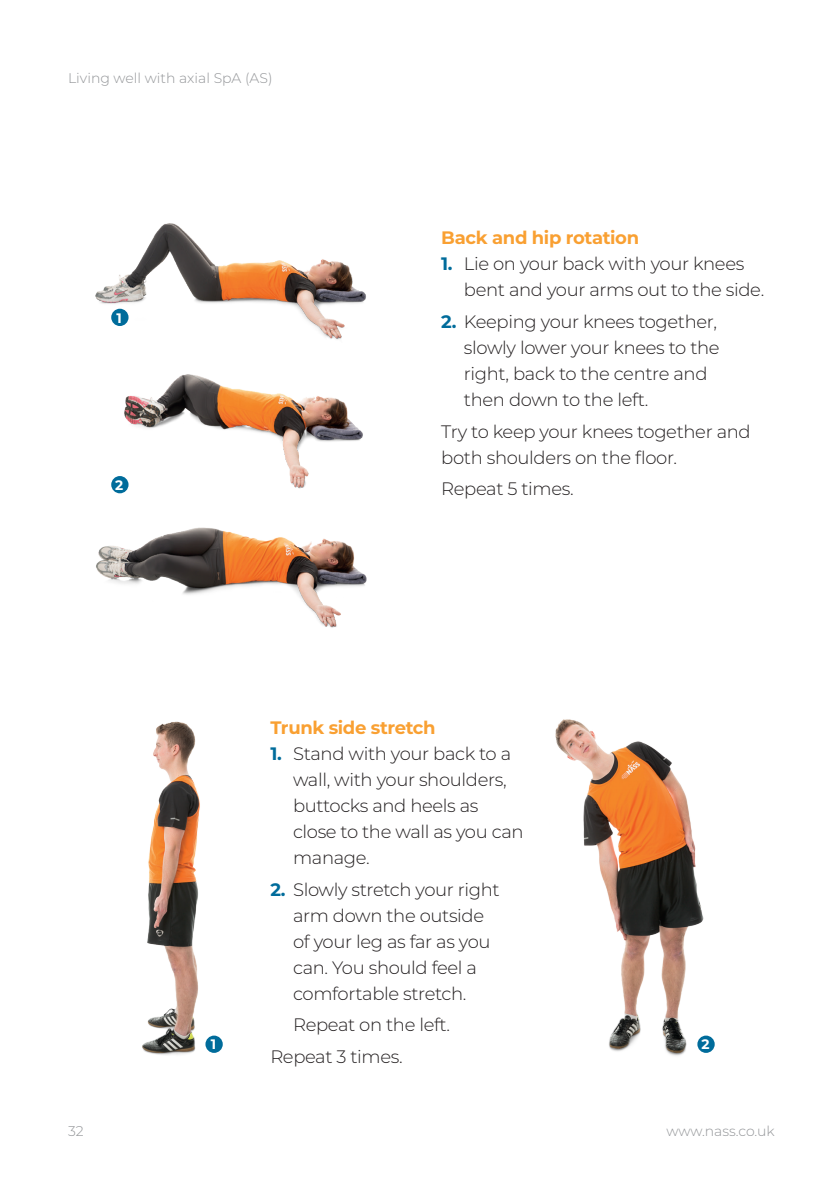
<style>
.page{position:relative;width:840px;height:1191px;background:#fff}
.page>*{position:absolute;margin:0;border:0;box-sizing:border-box;transform-origin:0 0}
.t1{font:300 18px/26px "Montserrat";letter-spacing:-.02em;color:#231f20}
.t2{font:700 18px "Montserrat";letter-spacing:-.02em;color:#f9a032}
.t3{font:300 14px "Montserrat";color:#939598}
.t4{font:700 13.8px "Montserrat";color:#fff}
.s1{font-weight:700;color:#006c9b}
</style>
<div class="page">
<img style="left:95px;top:223px;width:271px;height:117px">
<img style="left:122px;top:374px;width:241px;height:119px">
<img style="left:96px;top:527px;width:271px;height:101px">
<img style="left:555px;top:719px;width:149px;height:337px">
<img style="left:142px;top:721px;width:69px;height:334px">
<div style="left:111px;top:309px;width:17px;height:17px;background:#006c9b;border-radius:50%"></div>
<div style="left:111px;top:476px;width:17px;height:17px;background:#006c9b;border-radius:50%"></div>
<div style="left:205px;top:1035px;width:18px;height:18px;background:#006c9b;border-radius:50%"></div>
<div style="left:697px;top:1035px;width:17px;height:18px;background:#006c9b;border-radius:50%"></div>
<p class="t3" style="left:68px;top:69px;width:206px">Living well with axial SpA (AS)</p>
<p class="t4" style="left:116px;top:308px;width:7px">1</p>
<p class="t4" style="left:115px;top:475px;width:10px">2</p>
<p class="t2" style="left:441px;top:225px;width:199px">Back and hip rotation</p>
<p class="t1" style="left:463px;top:250px;width:301px;text-indent:-23px"><span class="s1">1.</span> Lie on your back with your knees bent and your arms out to the side.</p>
<p class="t1" style="left:463px;top:308px;width:257px;text-indent:-23px"><span class="s1">2.</span> Keeping your knees together, slowly lower your knees to the right, back to the centre and then down to the left.</p>
<p class="t1" style="left:441px;top:418px;width:311px">Try to keep your knees together and both shoulders on the floor.</p>
<p class="t1" style="left:441px;top:475px;width:134px">Repeat 5 times.</p>
<p class="t2" style="left:270px;top:714px;width:167px">Trunk side stretch</p>
<p class="t1" style="left:293px;top:740px;width:232px;text-indent:-23px"><span class="s1">1.</span> Stand with your back to a wall, with your shoulders, buttocks and heels as close to the wall as you can manage.</p>
<p class="t1" style="left:293px;top:875px;width:208px;text-indent:-23px"><span class="s1">2.</span> Slowly stretch your right arm down the outside of your leg as far as you can. You should feel a comfortable stretch.</p>
<p class="t1" style="left:270px;top:1008px;width:181px;line-height:31.6px;text-indent:23px">Repeat on the left.<br>Repeat 3 times.</p>
<p class="t4" style="left:211px;top:1034px;width:7px">1</p>
<p class="t4" style="left:701px;top:1034px;width:10px">2</p>
<p class="t3" style="left:68px;top:1122px;width:17px">32</p>
<p class="t3" style="left:666px;top:1122px;width:110px">www.nass.co.uk</p>
</div>
